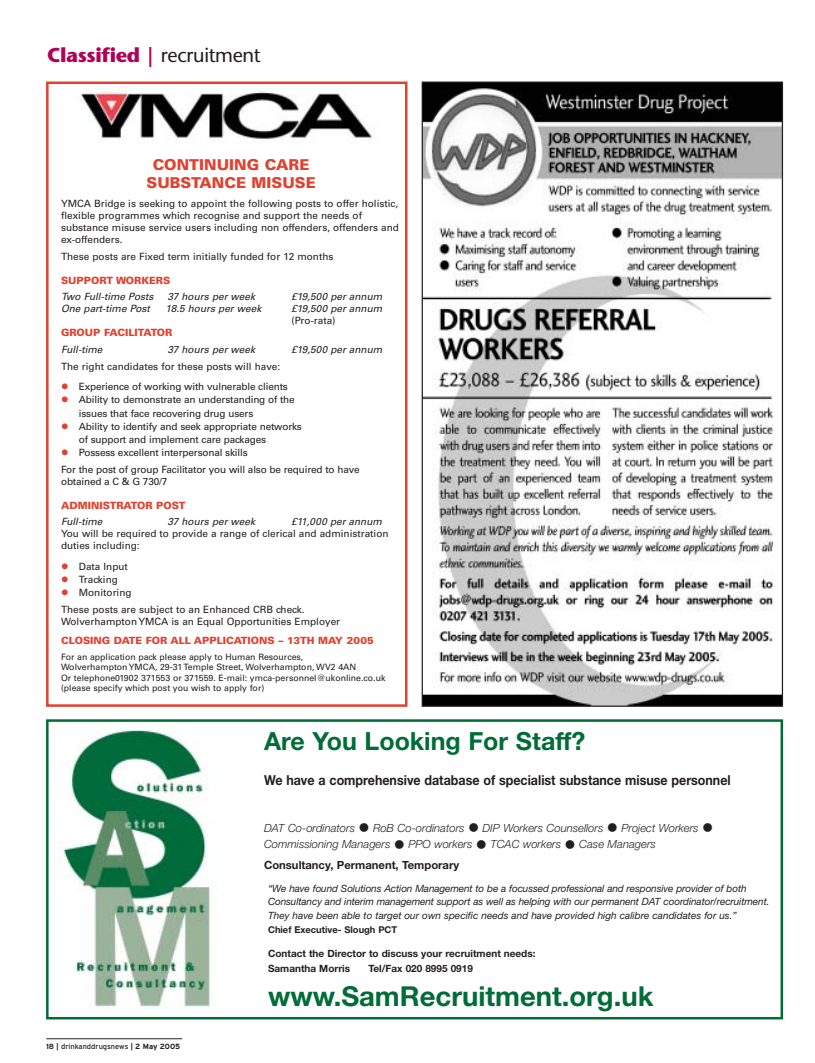
<style>
.page{position:relative;width:815px;height:1063px;background:#fff}
.page>*{position:absolute;margin:0;border:0;box-sizing:border-box;transform-origin:0 0}
.t1{font:700 27.5px "Helvetica Neue LT";color:#006c37}
.t2{font:700 25px "Helvetica Neue LT";color:#006c37}
.t3{font:700 20px "Stone Sans LT";letter-spacing:-.02em;color:#b10058}
.t4{font:900 15px/18px "Univers LT";color:#e0422f;text-align:center}
.t5{font:700 13.75px "Helvetica Neue LT";color:#231f1f;scale:.91 1}
.t6{font:italic 300 11.25px "Helvetica Neue LT";color:#231f1f}
.t7{font:700 11.25px "Helvetica Neue LT";color:#231f1f}
.t8{font:10px/12px "Univers LT";color:#231f1f}
.t9{font:italic 10px/13.1px "Helvetica Neue LT";letter-spacing:-.01em;color:#231f1f}
.t10{font:italic 10px "Univers LT";color:#231f1f}
.t11{font:900 10px "Univers LT";color:#e0422f}
.t12{font:700 10px/14.4px "Helvetica Neue LT";color:#231f1f}
.t13{font:700 9.38px "Helvetica Neue LT";color:#231f1f}
.t14{font:8.75px/10.5px "Univers LT";color:#231f1f}
.t15{font:7.5px "Interstate";color:#231f1f}
.s1{font-weight:400;color:#231f1f}
.s2{font-weight:700}
</style>
<div class="page">
<img style="left:61px;top:729px;width:150px;height:278px">
<div style="left:46px;top:719px;width:737px;height:300px;border:2px solid #006c37"></div>
<img style="left:80px;top:84px;width:292px;height:57px">
<div style="left:46px;top:81px;width:361px;height:625px;border:2px solid #e0422f"></div>
<hr style="left:46px;top:1038px;width:136px;height:1px;background:#231f1f">
<img style="left:424px;top:83px;width:357px;height:621px">
<h3 class="t3" style="left:47px;top:48px;width:215px">Classified | <span class="s1">recruitment</span></h3>
<h3 class="t4" style="left:147px;top:157px;width:171px">CONTINUING CARE<br>SUBSTANCE MISUSE</h3>
<p class="t8" style="left:61px;top:199px;width:339px">YMCA Bridge is seeking to appoint the following posts to offer holistic, flexible programmes which recognise and support the needs of substance misuse service users including non offenders, offenders and ex-offenders.</p>
<p class="t8" style="left:61px;top:251px;width:274px">These posts are Fixed term initially funded for 12 months</p>
<p class="t11" style="left:61px;top:276px;width:111px">SUPPORT WORKERS</p>
<p class="t10" style="left:61px;top:293px;width:94px">Two Full-time Posts</p>
<p class="t10" style="left:167px;top:293px;width:89px">37 hours per week</p>
<p class="t10" style="left:291px;top:293px;width:92px">£19,500 per annum</p>
<p class="t10" style="left:61px;top:305px;width:90px">One part-time Post</p>
<p class="t10" style="left:165px;top:305px;width:97px">18.5 hours per week</p>
<p class="t10" style="left:291px;top:305px;width:92px">£19,500 per annum</p>
<p class="t8" style="left:291px;top:316px;width:46px">(Pro-rata)</p>
<p class="t11" style="left:61px;top:329px;width:113px">GROUP FACILITATOR</p>
<p class="t10" style="left:61px;top:346px;width:43px">Full-time</p>
<p class="t10" style="left:167px;top:346px;width:89px">37 hours per week</p>
<p class="t10" style="left:291px;top:346px;width:92px">£19,500 per annum</p>
<p class="t8" style="left:79px;top:357px;width:211px;line-height:20.6px;text-indent:-18px">The right candidates for these posts will have:<br>Experience of working with vulnerable clients</p>
<p class="t8" style="left:79px;top:394px;width:225px;line-height:13.1px">Ability to demonstrate an understanding of the issues that face recovering drug users<br>Ability to identify and seek appropriate networks of support and implement care packages Possess excellent interpersonal skills</p>
<p class="t8" style="left:61px;top:464px;width:300px">For the post of group Facilitator you will also be required to have obtained a C &amp; G 730/7</p>
<p class="t11" style="left:61px;top:501px;width:126px">ADMINISTRATOR POST</p>
<p class="t10" style="left:61px;top:518px;width:43px">Full-time</p>
<p class="t10" style="left:167px;top:518px;width:89px">37 hours per week</p>
<p class="t10" style="left:291px;top:518px;width:92px">£11,000 per annum</p>
<p class="t8" style="left:61px;top:529px;width:329px">You will be required to provide a range of clerical and administration duties including:</p>
<p class="t8" style="left:79px;top:561px;width:54px;line-height:13.1px">Data Input<br>Tracking<br>Monitoring</p>
<p class="t8" style="left:61px;top:604px;width:281px">These posts are subject to an Enhanced CRB check.<br>Wolverhampton YMCA is an Equal Opportunities Employer</p>
<p class="t11" style="left:61px;top:637px;width:314px">CLOSING DATE FOR ALL APPLICATIONS – 13TH MAY 2005</p>
<p class="t14" style="left:61px;top:652px;width:326px">For an application pack please apply to Human Resources,<br>Wolverhampton YMCA, 29-31 Temple Street, Wolverhampton, WV2 4AN<br>Or telephone01902 371553 or 371559. E-mail: ymca-personnel@ukonline.co.uk (please specify which post you wish to apply for)</p>
<p class="t15" style="left:46px;top:1043px;width:136px"><span class="s2">18 |</span> drinkanddrugsnews <span class="s2">| 2 May 2005</span></p>
<h2 class="t2" style="left:264px;top:732px;width:323px">Are You Looking For Staff?</h2>
<h3 class="t5" style="left:264px;top:775px;width:514px">We have a comprehensive database of specialist substance misuse personnel</h3>
<p class="t6" style="left:264px;top:823px;width:93px">DAT Co-ordinators</p>
<p class="t6" style="left:373px;top:823px;width:93px">RoB Co-ordinators</p>
<p class="t6" style="left:483px;top:823px;width:122px">DIP Workers Counsellors</p>
<p class="t6" style="left:621px;top:823px;width:79px">Project Workers</p>
<p class="t6" style="left:264px;top:840px;width:128px">Commissioning Managers</p>
<p class="t6" style="left:408px;top:840px;width:66px">PPO workers</p>
<p class="t6" style="left:490px;top:840px;width:72px">TCAC workers</p>
<p class="t6" style="left:579px;top:840px;width:78px">Case Managers</p>
<p class="t7" style="left:264px;top:860px;width:197px">Consultancy, Permanent, Temporary</p>
<p class="t9" style="left:268px;top:883px;width:503px">“We have found Solutions Action Management to be a focussed professional and responsive provider of both<br>Consultancy and interim management support as well as helping with our permanent DAT coordinator/recruitment.<br>They have been able to target our own specific needs and have provided high calibre candidates for us.”</p>
<p class="t13" style="left:268px;top:926px;width:131px">Chief Executive- Slough PCT</p>
<p class="t12" style="left:268px;top:947px;width:269px">Contact the Director to discuss your recruitment needs:<br>Samantha Morris</p>
<p class="t12" style="left:369px;top:962px;width:106px">Tel/Fax 020 8995 0919</p>
<h1 class="t1" style="left:268px;top:986px;width:387px">www.SamRecruitment.org.uk</h1>
</div>
